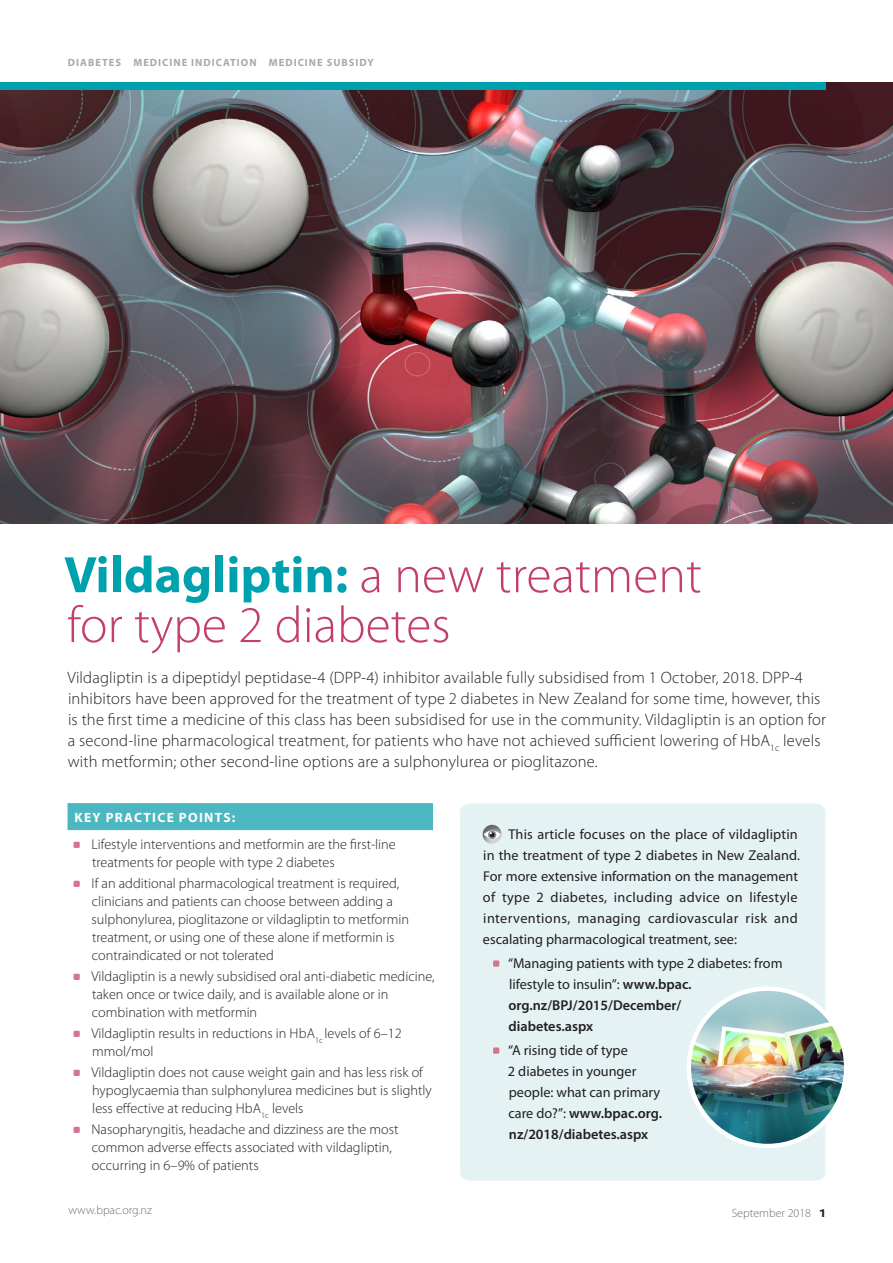
<style>
.page{position:relative;width:893px;height:1263px;background:#fff}
.page>*{position:absolute;margin:0;border:0;box-sizing:border-box;transform-origin:0 0}
.t1{font:300 51.6px/49.8px "Myriad Pro";color:#c33f69}
.Introduction{font:300 16.5px/21px "Myriad Pro";letter-spacing:.01em;color:#231f20}
.Key_Concepts_Bullets{font:300 14.25px/18px "Myriad Pro";color:#231f20}
.Body{font:14.25px/21px "Myriad Pro";letter-spacing:.01em;color:#231f20}
.Bullet_List{font:14.25px/21px "Myriad Pro";color:#231f20}
.Key_Concepts_Heading{font:700 13.5px "Myriad Pro";letter-spacing:.095em;color:#fff}
.t2{font:300 12px "Myriad Pro";color:#6c6d70}
.Key_Concepts_Heading-2{font:700 10.5px "Myriad Pro";letter-spacing:.095em;color:#a8a9ad}
.s1{font-weight:700;color:#00a1af}
.s2{font-weight:600}
.s3{font-weight:600;font-size:15.75px;color:#231f20}
</style>
<div class="page">
<img style="left:0;top:83px;width:893px;height:441px">
<div style="left:460px;top:804px;width:365px;height:376px;background:#e4f2f4;border-radius:9px"></div>
<img style="left:689px;top:988px;width:157px;height:158px;border-radius:79px">
<div style="left:687px;top:986px;width:161px;height:162px;border:4px solid #fff;border-radius:50%"></div>
<div style="left:0;top:83px;width:825px;height:7px;background:#00a1af"></div>
<div style="left:480px;top:823px;width:23px;height:22px;background:#231f20;opacity:.6"></div>
<svg style="left:484px;top:830px;width:17px;height:9px"></svg>
<svg style="left:488px;top:831px;width:8px;height:8px"></svg>
<svg style="left:490px;top:832px;width:5px;height:5px"></svg>
<svg style="left:493px;top:960px;width:6px;height:7px"></svg>
<svg style="left:493px;top:1047px;width:6px;height:7px"></svg>
<div style="left:68px;top:803px;width:365px;height:27px;background:#4db7c1"></div>
<svg style="left:73px;top:841px;width:7px;height:7px"></svg>
<svg style="left:73px;top:880px;width:7px;height:7px"></svg>
<svg style="left:73px;top:973px;width:7px;height:7px"></svg>
<svg style="left:73px;top:1030px;width:7px;height:7px"></svg>
<svg style="left:73px;top:1069px;width:7px;height:7px"></svg>
<svg style="left:73px;top:1126px;width:7px;height:7px"></svg>
<p class="Key_Concepts_Heading-2" style="left:68px;top:55px;width:82px">DIABETES MEDI</p>
<p class="Key_Concepts_Heading-2" style="left:162px;top:55px;width:124px">CINE INDICATION MEDI</p>
<p class="Key_Concepts_Heading-2" style="left:298px;top:55px;width:51px">CINE SUBSID</p>
<p class="Key_Concepts_Heading-2" style="left:367px;top:55px;width:8px">Y</p>
<p class="t1" style="left:64px;top:550px;width:639px"><span class="s1">VILDAGLIPTIN:</span> a new treatment for type 2 diabetes</p>
<p class="Introduction" style="left:68px;top:667px;width:760px">Vildagliptin is a dipeptidyl peptidase-4 (DPP-4) inhibitor available fully subsidised from 1 October, 2018. DPP-4 inhibitors have been approved for the treatment of type 2 diabetes in New Zealand for some time, however, this is the first time a medicine of this class has been subsidised for use in the community. Vildagliptin is an option for a second-line pharmacological treatment, for patients who have not achieved sufficient lowering of HbA<sub>1c</sub> levels with metformin; other second-line options are a sulphonylurea or pioglitazone.</p>
<p class="Key_Concepts_Heading" style="left:75px;top:808px;width:162px">KEY PRACTICE POINTS:</p>
<p class="Key_Concepts_Bullets" style="left:91px;top:835px;width:306px">Lifestyle interventions and metformin are the first-line treatments for people with type 2 diabetes</p>
<p class="Key_Concepts_Bullets" style="left:91px;top:874px;width:319px">If an additional pharmacological treatment is required, clinicians and patients can choose between adding a sulphonylurea, pioglitazone or vildagliptin to metformin treatment, or using one of these alone if metformin is contraindicated or not tolerated</p>
<p class="Key_Concepts_Bullets" style="left:91px;top:967px;width:345px">Vildagliptin is a newly subsidised oral anti-diabetic medicine, taken once or twice daily, and is available alone or in combination with metformin</p>
<p class="Key_Concepts_Bullets" style="left:91px;top:1024px;width:312px">Vildagliptin results in reductions in HbA<sub>1c</sub> levels of 6–12 mmol/mol</p>
<p class="Key_Concepts_Bullets" style="left:91px;top:1063px;width:342px">Vildagliptin does not cause weight gain and has less risk of hypoglycaemia than sulphonylurea medicines but is slightly less effective at reducing HbA<sub>1c</sub> levels</p>
<p class="Key_Concepts_Bullets" style="left:91px;top:1120px;width:309px">Nasopharyngitis, headache and dizziness are the most common adverse effects associated with vildagliptin, occurring in 6–9% of patients</p>
<p class="Body" style="left:483px;top:823px;width:318px;text-indent:25px">This article focuses on the place of vildagliptin in the treatment of type 2 diabetes in New Zealand.<br>For more extensive information on the management of type 2 diabetes, including advice on lifestyle interventions, managing cardiovascular risk and escalating pharmacological treatment, see:</p>
<p class="Bullet_List" style="left:508px;top:952px;width:276px">“Managing patients with type 2 diabetes: from lifestyle to insulin”: <span class="s2">www.bpac. org.nz/BPJ/2015/December/<br>diabetes.aspx</span></p>
<p class="Bullet_List" style="left:508px;top:1039px;width:156px">“A rising tide of type<br>2 diabetes in younger people: what can primary care do?”: <span class="s2">www.bpac.org. nz/2018/diabetes.aspx</span></p>
<p class="t2" style="left:69px;top:1202px;width:85px">www.bpac.org.nz</p>
<p class="t2" style="left:732px;top:1206px;width:95px">September 2018 <span class="s3">1</span></p>
</div>
